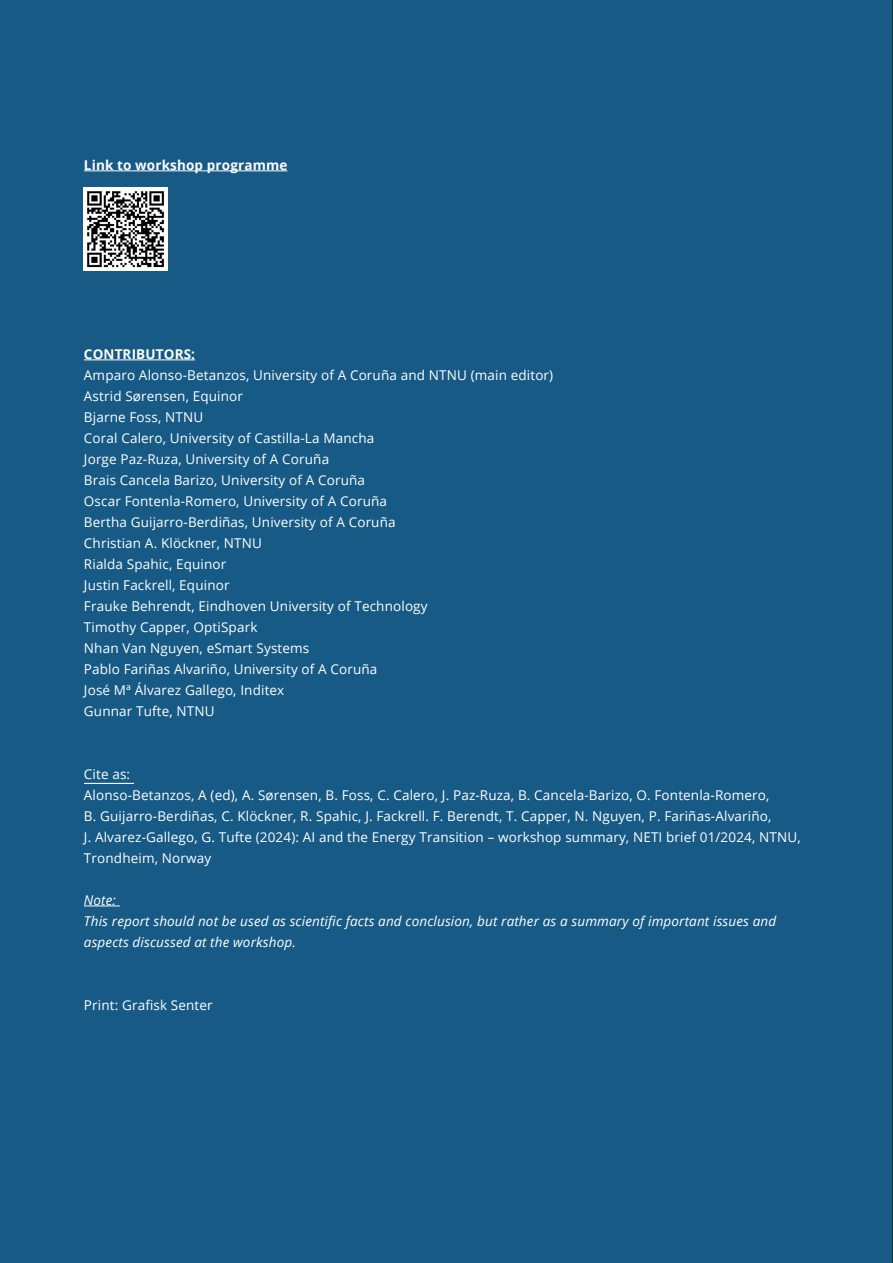
<style>
.page{position:relative;width:893px;height:1263px;background:#165a85}
.page>*{position:absolute;margin:0;border:0;box-sizing:border-box;transform-origin:0 0}
.t1{font:13.5px/21px "Open Sans";letter-spacing:.01em;color:#fff}
.t2{font:italic 13.5px/21px "Open Sans";letter-spacing:.01em;color:#fff}
.t3{font:700 13.5px "Open Sans";letter-spacing:.01em;color:#fff}
</style>
<div class="page">
<hr style="left:84px;top:170px;width:203px;height:1px;background:#fff">
<hr style="left:84px;top:359px;width:111px;height:1px;background:#fff">
<hr style="left:84px;top:783px;width:50px;height:1px;background:#fff">
<hr style="left:84px;top:905px;width:36px;height:1px;background:#fff">
<img style="left:84px;top:187px;width:83px;height:83px">
<p class="t3" style="left:84px;top:155px;width:205px">Link to workshop programme</p>
<p class="t3" style="left:84px;top:344px;width:113px">CONTRIBUTORS:</p>
<p class="t1" style="left:84px;top:364px;width:471px">Amparo Alonso-Betanzos, University of A Coruña and NTNU (main editor)<br>Astrid Sørensen, Equinor<br>Bjarne Foss, NTNU<br>Coral Calero, University of Castilla-La Mancha<br>Jorge Paz-Ruza, University of A Coruña<br>Brais Cancela Barizo, University of A Coruña<br>Oscar Fontenla-Romero, University of A Coruña<br>Bertha Guijarro-Berdiñas, University of A Coruña<br>Christian A. Klöckner, NTNU<br>Rialda Spahic, Equinor<br>Justin Fackrell, Equinor<br>Frauke Behrendt, Eindhoven University of Technology<br>Timothy Capper, OptiSpark<br>Nhan Van Nguyen, eSmart Systems<br>Pablo Fariñas Alvariño, University of A Coruña<br>José Mª Álvarez Gallego, Inditex<br>Gunnar Tufte, NTNU</p>
<p class="t1" style="left:84px;top:763px;width:718px">Cite as:<br>Alonso-Betanzos, A (ed), A. Sørensen, B. Foss, C. Calero, J. Paz-Ruza, B. Cancela-Barizo, O. Fontenla-Romero,<br>B. Guijarro-Berdiñas, C. Klöckner, R. Spahic, J. Fackrell. F. Berendt, T. Capper, N. Nguyen, P. Fariñas-Alvariño,<br>J. Alvarez-Gallego, G. Tufte (2024): AI and the Energy Transition – workshop summary, NETI brief 01/2024, NTNU, Trondheim, Norway</p>
<p class="t2" style="left:84px;top:889px;width:694px">Note:<br>This report should not be used as scientific facts and conclusion, but rather as a summary of important issues and aspects discussed at the workshop.</p>
<p class="t1" style="left:84px;top:994px;width:130px">Print: Grafisk Senter</p>
</div>
